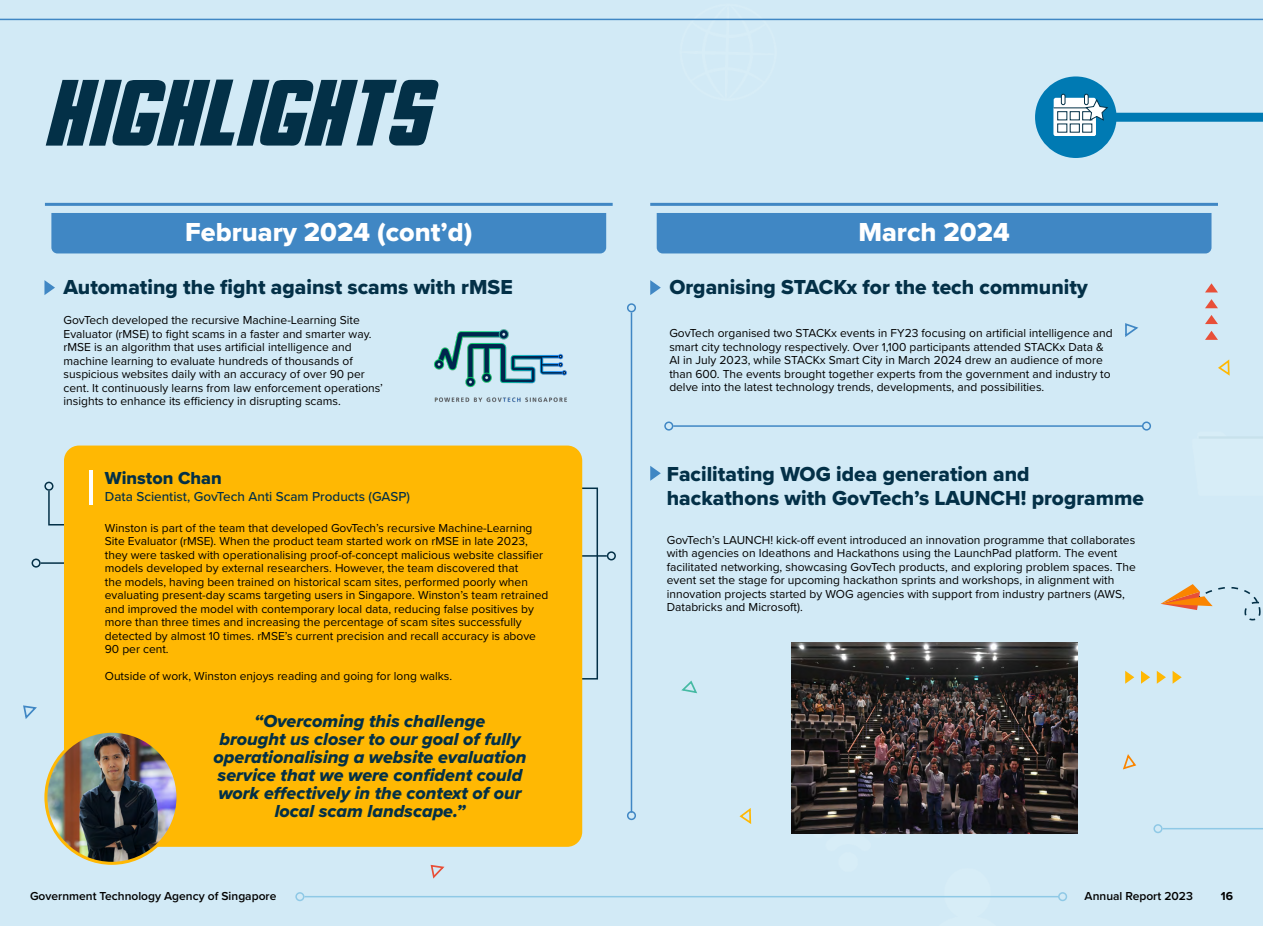
<style>
.page{position:relative;width:1263px;height:926px;background:#d2eaf6}
.page>*{position:absolute;margin:0;border:0;box-sizing:border-box;transform-origin:0 0}
.t1{font:90px "Hes Dead Jim";color:#033047}
.t2{font:27px "Proxima Nova Extrabld";color:#fff}
.t3{font:21px/24px "Proxima Nova Extrabld";color:#033047}
.t4{font:18px/18px "Proxima Nova Extrabld It";color:#033047;text-align:center}
.t5{font:18px "Proxima Nova Extrabld";color:#033047}
.t6{font:500 13.5px "Proxima Nova";color:#033047}
.t7{font:12px/13.5px "Proxima Nova";color:#000}
.t8{font:600 12px "Proxima Nova";color:#000}
.t9{font:700 12px "Proxima Nova";color:#000}
</style>
<div class="page">
<div style="left:794px;top:833px;width:108px;height:55px;background:#d2eaf6"></div>
<svg style="left:1216px;top:359px;width:15px;height:18px"></svg>
<div style="left:913px;top:861px;width:109px;height:65px;background:#d2eaf6"></div>
<div style="left:674px;top:0;width:109px;height:106px;background:#d2eaf6"></div>
<div style="left:1186px;top:410px;width:77px;height:108px;background:#d2eaf6"></div>
<hr style="left:304px;top:896px;width:755px;height:1px;background:#8fc9e6">
<div style="left:1058px;top:892px;width:9px;height:9px;border:2px solid #8fc9e6;border-radius:50%"></div>
<div style="left:295px;top:892px;width:9px;height:9px;border:2px solid #8fc9e6;border-radius:50%"></div>
<div style="left:51px;top:213px;width:555px;height:40px;background:#4087c4"></div>
<hr style="left:45px;top:203px;width:568px;height:3px;background:#4087c4">
<svg style="left:44px;top:280px;width:11px;height:15px"></svg>
<hr style="left:41px;top:562px;width:57px;height:2px;background:#033047">
<div style="left:32px;top:558px;width:9px;height:10px;border:2px solid #033047;border-radius:50%"></div>
<hr style="left:567px;top:555px;width:40px;height:2px;background:#033047">
<div style="left:607px;top:551px;width:9px;height:9px;border:2px solid #033047;border-radius:50%"></div>
<svg style="left:47px;top:489px;width:17px;height:37px"></svg>
<div style="left:44px;top:482px;width:9px;height:9px;border:2px solid #033047;border-radius:50%"></div>
<div style="left:64px;top:445px;width:518px;height:402px;background:#ffb803;border-radius:15px"></div>
<img style="left:46px;top:731px;width:132px;height:132px;border-radius:66px">
<div style="left:44px;top:730px;width:135px;height:135px;border:3px solid #ffb803;border-radius:50%"></div>
<hr style="left:90px;top:470px;width:3px;height:34px;background:#fff">
<img style="left:410px;top:309px;width:181px;height:101px">
<div style="left:657px;top:213px;width:554px;height:40px;background:#4087c4"></div>
<hr style="left:650px;top:203px;width:568px;height:3px;background:#4087c4">
<svg style="left:1205px;top:283px;width:13px;height:9px"></svg>
<svg style="left:1205px;top:299px;width:13px;height:9px"></svg>
<svg style="left:1205px;top:315px;width:13px;height:9px"></svg>
<svg style="left:1205px;top:331px;width:13px;height:9px"></svg>
<svg style="left:1124px;top:322px;width:15px;height:17px"></svg>
<svg style="left:429px;top:864px;width:16px;height:16px"></svg>
<svg style="left:22px;top:704px;width:16px;height:17px"></svg>
<hr style="left:1162px;top:828px;width:101px;height:1px;background:#8fc9e6">
<div style="left:1153px;top:824px;width:9px;height:9px;border:2px solid #8fc9e6;border-radius:50%"></div>
<svg style="left:650px;top:466px;width:11px;height:15px"></svg>
<svg style="left:1172px;top:671px;width:10px;height:13px"></svg>
<svg style="left:1157px;top:671px;width:9px;height:13px"></svg>
<svg style="left:1141px;top:671px;width:9px;height:13px"></svg>
<svg style="left:1125px;top:671px;width:9px;height:13px"></svg>
<svg style="left:679px;top:679px;width:19px;height:15px"></svg>
<svg style="left:1122px;top:752px;width:16px;height:18px"></svg>
<svg style="left:738px;top:807px;width:14px;height:19px"></svg>
<svg style="left:1161px;top:584px;width:102px;height:56px"></svg>
<img style="left:791px;top:643px;width:286px;height:190px">
<hr style="left:631px;top:312px;width:1px;height:500px;background:#4087c4">
<div style="left:627px;top:811px;width:9px;height:9px;border:2px solid #4087c4;border-radius:50%"></div>
<div style="left:627px;top:303px;width:9px;height:9px;border:2px solid #4087c4;border-radius:50%"></div>
<svg style="left:650px;top:280px;width:11px;height:15px"></svg>
<hr style="left:673px;top:425px;width:470px;height:2px;background:#4087c4">
<div style="left:1142px;top:421px;width:9px;height:10px;border:2px solid #4087c4;border-radius:50%"></div>
<div style="left:664px;top:421px;width:9px;height:10px;border:2px solid #4087c4;border-radius:50%"></div>
<div style="left:1035px;top:76px;width:81px;height:82px;background:#007ab3;border-radius:50%"></div>
<svg style="left:1053px;top:94px;width:55px;height:42px"></svg>
<div style="left:1108px;top:113px;width:155px;height:9px;background:#007ab3"></div>
<hr style="left:0;top:19px;width:1263px;height:1px;background:#4087c4">
<h1 class="t1" style="left:45px;top:73px;width:385px">highlights</h1>
<h2 class="t2" style="left:185px;top:212px;width:289px">February 2024 (cont’d)</h2>
<h3 class="t3" style="left:64px;top:274px;width:451px">Automating the fight against scams with rMSE</h3>
<p class="t7" style="left:64px;top:313px;width:321px">GovTech developed the recursive Machine-Learning Site Evaluator (rMSE) to fight scams in a faster and smarter way. rMSE is an algorithm that uses artificial intelligence and machine learning to evaluate hundreds of thousands of suspicious websites daily with an accuracy of over 90 per cent. It continuously learns from law enforcement operations’ insights to enhance its efficiency in disrupting scams.</p>
<h3 class="t5" style="left:105px;top:464px;width:118px">Winston Chan</h3>
<p class="t6" style="left:105px;top:487px;width:307px">Data Scientist, GovTech Anti Scam Products (GASP)</p>
<p class="t7" style="left:105px;top:520px;width:445px">Winston is part of the team that developed GovTech’s recursive Machine-Learning Site Evaluator (rMSE). When the product team started work on rMSE in late 2023, they were tasked with operationalising proof-of-concept malicious website classifier models developed by external researchers. However, the team discovered that<br>the models, having been trained on historical scam sites, performed poorly when evaluating present-day scams targeting users in Singapore. Winston’s team retrained and improved the model with contemporary local data, reducing false positives by more than three times and increasing the percentage of scam sites successfully detected by almost 10 times. rMSE’s current precision and recall accuracy is above 90 per cent.</p>
<p class="t7" style="left:105px;top:669px;width:349px">Outside of work, Winston enjoys reading and going for long walks.</p>
<h3 class="t4" style="left:214px;top:711px;width:314px">“Overcoming this challenge<br>brought us closer to our goal of fully operationalising a website evaluation service that we were confident could work effectively in the context of our local scam landscape.”</h3>
<h2 class="t2" style="left:858px;top:212px;width:153px">March 2024</h2>
<h3 class="t3" style="left:669px;top:274px;width:420px">Organising STACKx for the tech community</h3>
<p class="t7" style="left:669px;top:326px;width:445px">GovTech organised two STACKx events in FY23 focusing on artificial intelligence and smart city technology respectively. Over 1,100 participants attended STACKx Data &amp; AI in July 2023, while STACKx Smart City in March 2024 drew an audience of more than 600. The events brought together experts from the government and industry to delve into the latest technology trends, developments, and possibilities.</p>
<h3 class="t3" style="left:667px;top:461px;width:479px">Facilitating WOG idea generation and hackathons with GovTech’s LAUNCH! programme</h3>
<p class="t7" style="left:667px;top:532px;width:470px">GovTech’s LAUNCH! kick-off event introduced an innovation programme that collaborates with agencies on Ideathons and Hackathons using the LaunchPad platform. The event facilitated networking, showcasing GovTech products, and exploring problem spaces. The event set the stage for upcoming hackathon sprints and workshops, in alignment with innovation projects started by WOG agencies with support from industry partners (AWS, Databricks and Microsoft).</p>
<p class="t8" style="left:30px;top:887px;width:248px">Government Technology Agency of Singapore</p>
<p class="t8" style="left:1085px;top:887px;width:110px">Annual Report 2023</p>
<p class="t9" style="left:1221px;top:887px;width:14px">16</p>
</div>
